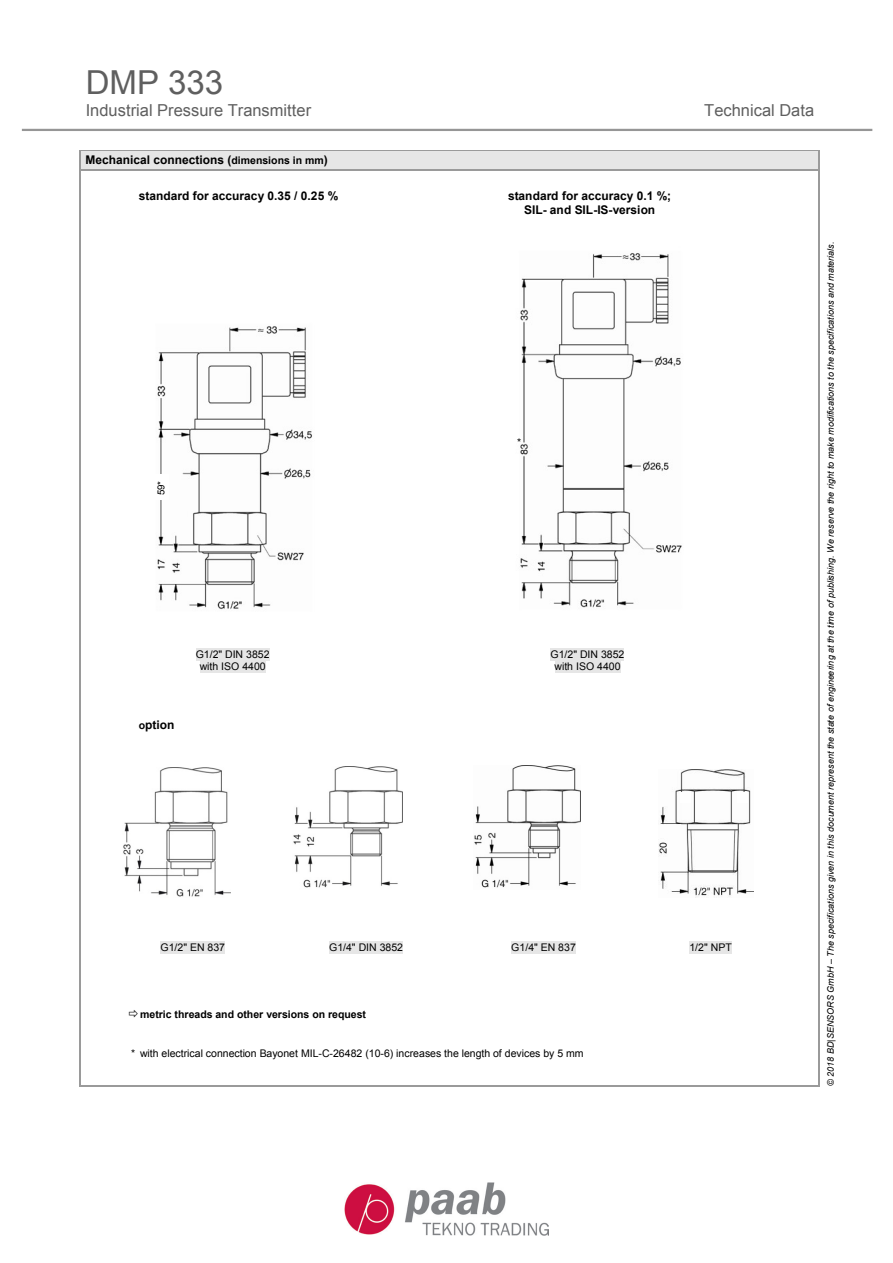
<style>
.page{position:relative;width:893px;height:1263px;background:#fff}
.page>*{position:absolute;margin:0;border:0;box-sizing:border-box;transform-origin:0 0}
.t1{font:33px "Arial";color:#5f5f5f}
.t2{font:16.5px "Arial";color:#5f5f5f}
.t3{font:700 12px/13.8px "Arial";color:#000;text-align:center}
.t4{font:10.5px "Arial";color:#000}
.t5{font:700 10.5px "Arial";color:#000}
.t6{font:9.75px "Arial";color:#000}
.t7{font:italic 9px "Arial";letter-spacing:.005em;color:#000}
.s1{font-size:10.5px}
</style>
<div class="page">
<hr style="left:22px;top:129px;width:850px;height:2px;background:#969696">
<div style="left:81px;top:151px;width:737px;height:19px;background:#e6e6e6"></div>
<hr style="left:80px;top:150px;width:738px;height:1px;background:#9a9a9a">
<div style="left:196px;top:648px;width:74px;height:12px;background:#e6e6e6"></div>
<div style="left:551px;top:648px;width:73px;height:12px;background:#e6e6e6"></div>
<div style="left:200px;top:660px;width:66px;height:12px;background:#e6e6e6"></div>
<div style="left:555px;top:660px;width:65px;height:12px;background:#e6e6e6"></div>
<div style="left:161px;top:941px;width:64px;height:12px;background:#e6e6e6"></div>
<div style="left:329px;top:941px;width:74px;height:12px;background:#e6e6e6"></div>
<div style="left:511px;top:941px;width:65px;height:12px;background:#e6e6e6"></div>
<div style="left:689px;top:941px;width:43px;height:12px;background:#e6e6e6"></div>
<svg style="left:80px;top:151px;width:1px;height:20px"></svg>
<hr style="left:81px;top:170px;width:737px;height:1px;background:#9a9a9a">
<svg style="left:818px;top:150px;width:1px;height:21px"></svg>
<hr style="left:80px;top:171px;width:1px;height:916px;background:#9a9a9a">
<hr style="left:80px;top:1086px;width:738px;height:1px;background:#9a9a9a">
<hr style="left:818px;top:171px;width:1px;height:916px;background:#9a9a9a">
<img style="left:520px;top:253px;width:162px;height:355px">
<img style="left:123px;top:767px;width:107px;height:130px">
<img style="left:293px;top:767px;width:109px;height:121px">
<img style="left:474px;top:766px;width:106px;height:122px">
<img style="left:659px;top:770px;width:94px;height:127px">
<div style="left:680px;top:792px;width:10px;height:10px;background:#fff"></div>
<div style="left:737px;top:792px;width:10px;height:10px;background:#fff"></div>
<img style="left:157px;top:326px;width:155px;height:284px">
<div style="left:151px;top:475px;width:18px;height:25px;background:#fff"></div>
<img style="left:344px;top:1182px;width:204px;height:53px">
<p class="t1" style="left:86px;top:61px;width:139px">DMP 333</p>
<p class="t2" style="left:86px;top:100px;width:227px">Industrial Pressure Transmitter</p>
<p class="t2" style="left:704px;top:100px;width:111px">Technical Data</p>
<p class="t3" style="left:86px;top:153px;width:244px">Mechanical connections (<span class="s1">dimensions in mm</span>)</p>
<p class="t3" style="left:139px;top:189px;width:201px">standard for accuracy 0.35 / 0.25 %</p>
<p class="t3" style="left:508px;top:189px;width:165px">standard for accuracy 0.1 %;<br>SIL- and SIL-IS-version</p>
<p class="t6" style="left:155px;top:495px;width:16px;rotate:-90deg">59*</p>
<p class="t4" style="left:517px;top:436px;width:6px">*</p>
<p class="t3" style="left:139px;top:718px;width:37px"><span class="s1">o</span>ption</p>
<p class="t4" style="left:196px;top:647px;width:75px">G1/2" DIN 3852</p>
<p class="t4" style="left:551px;top:647px;width:75px">G1/2" DIN 3852</p>
<p class="t4" style="left:200px;top:660px;width:68px">with ISO 4400</p>
<p class="t4" style="left:555px;top:660px;width:68px">with ISO 4400</p>
<p class="t4" style="left:161px;top:940px;width:66px">G1/2" EN 837</p>
<p class="t4" style="left:329px;top:940px;width:75px">G1/4" DIN 3852</p>
<p class="t4" style="left:511px;top:940px;width:66px">G1/4" EN 837</p>
<p class="t4" style="left:689px;top:940px;width:44px">1/2" NPT</p>
<p class="t5" style="left:140px;top:1007px;width:227px">metric threads and other versions on request</p>
<p class="t4" style="left:131px;top:1047px;width:454px">* with electrical connection Bayonet MIL-C-26482 (10-6) increases the length of devices by 5 mm</p>
<p class="t7" style="left:825px;top:1086px;width:846px;rotate:-90deg">© 2018 BD|SENSORS GmbH – The specifications given in this document represent the state of engineering at the time of publishing. We reserve the right to make modifications to the specifications and materials.</p>
</div>
